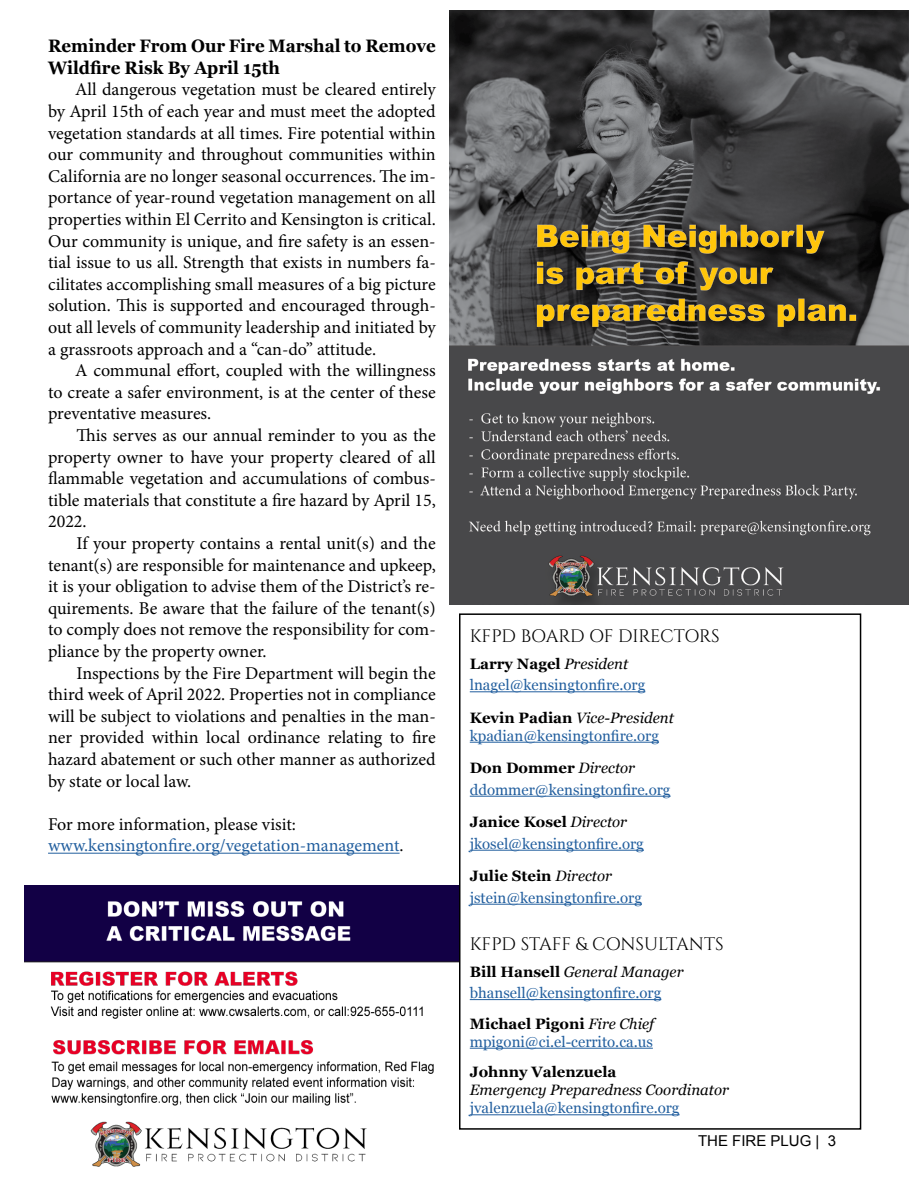
<style>
.page{position:relative;width:918px;height:1188px;background:#fff}
.page>*{position:absolute;margin:0;border:0;box-sizing:border-box;transform-origin:0 0}
.t1{font:18px/21.6px "Minion Pro";letter-spacing:-.005em;color:#000;text-align:justify}
.t2{font:18px/21.6px "Minion Pro";letter-spacing:-.005em;color:#215e9e}
.t3{font:700 18px/21.6px "Georgia";color:#000;scale:.94 1}
.t4{font:18px "Cinzel";color:#000}
.t5{font:18px "Cinzel";letter-spacing:-.02em;color:#000}
.t6{font:15px/21.6px "Georgia";color:#215e9e}
.t7{font:italic 15px "Georgia";color:#000}
.t8{font:700 15px "Georgia";color:#000}
.t9{font:15px "Arial";color:#000}
.s1{color:#000}
.s2{font-weight:700;color:#000}
.s3{font-style:italic;color:#000}
</style>
<div class="page">
<hr style="left:470px;top:691px;width:175px;height:1px;background:#215e9e">
<hr style="left:470px;top:742px;width:189px;height:1px;background:#215e9e">
<hr style="left:470px;top:796px;width:201px;height:1px;background:#215e9e">
<hr style="left:470px;top:850px;width:174px;height:1px;background:#215e9e">
<hr style="left:470px;top:904px;width:172px;height:1px;background:#215e9e">
<hr style="left:470px;top:999px;width:191px;height:1px;background:#215e9e">
<hr style="left:470px;top:1048px;width:183px;height:1px;background:#215e9e">
<hr style="left:470px;top:1114px;width:210px;height:1px;background:#215e9e">
<div style="left:459px;top:613px;width:402px;height:517px;border:2px solid #000"></div>
<hr style="left:48px;top:853px;width:352px;height:1px;background:#215e9e">
<img style="left:25px;top:885px;width:434px;height:282px">
<img style="left:449px;top:11px;width:459px;height:594px">
<p class="t3" style="left:48px;top:34px;width:414px">Reminder From Our Fire Marshal to Remove<br>Wildfire Risk By April 15th</p>
<p class="t1" style="left:48px;top:79px;width:389px;text-indent:27px">All dangerous vegetation must be cleared entirely by April 15th of each year and must meet the adopted vegetation standards at all times. Fire potential within our community and throughout communities within California are no longer seasonal occurrences. The im&shy;portance of year-round vegetation management on all properties within El Cerrito and Kensington is critical.<br>Our community is unique, and fire safety is an essen&shy;tial issue to us all. Strength that exists in numbers fa&shy;cilitates accomplishing small measures of a big picture solution. This is supported and encouraged through&shy;out all levels of community leadership and initiated by a grassroots approach and a “can-do” attitude.</p>
<p class="t1" style="left:48px;top:360px;width:389px;text-indent:27px">A communal effort, coupled with the willingness to create a safer environment, is at the center of these preventative measures.</p>
<p class="t1" style="left:48px;top:425px;width:389px;text-indent:28px">This serves as our annual reminder to you as the property owner to have your property cleared of all flammable vegetation and accumulations of combus&shy;tible materials that constitute a fire hazard by April 15, 2022.</p>
<p class="t1" style="left:48px;top:533px;width:389px;text-indent:28px">If your property contains a rental unit(s) and the tenant(s) are responsible for maintenance and upkeep, it is your obligation to advise them of the District’s re&shy;quirements. Be aware that the failure of the tenant(s) to comply does not remove the responsibility for com&shy;pliance by the property owner.</p>
<p class="t1" style="left:48px;top:662px;width:389px;text-indent:28px">Inspections by the Fire Department will begin the third week of April 2022. Properties not in compliance will be subject to violations and penalties in the man&shy;ner provided within local ordinance relating to fire hazard abatement or such other manner as authorized by state or local law.</p>
<p class="t2" style="left:48px;top:813px;width:357px"><span class="s1">For more information, please visit: </span>www.kensingtonfire.org/vegetation-management<span class="s1">.</span></p>
<p class="t5" style="left:470px;top:625px;width:251px">KFPD BOARD OF DIRECTORS</p>
<p class="t6" style="left:470px;top:652px;width:177px"><span class="s2">Larry Nagel</span> <span class="s3">President </span>lnagel@kensingtonfire.org</p>
<p class="t6" style="left:470px;top:708px;width:206px;line-height:18px"><span class="s2">Kevin Padian</span> <span class="s3">Vice-President </span>kpadian@kensingtonfire.org</p>
<p class="t6" style="left:470px;top:757px;width:202px"><span class="s2">Don Dommer</span> <span class="s3">Director </span>ddommer@kensingtonfire.org</p>
<p class="t6" style="left:470px;top:811px;width:176px"><span class="s2">Janice Kosel</span> <span class="s3">Director </span>jkosel@kensingtonfire.org</p>
<p class="t6" style="left:470px;top:865px;width:174px"><span class="s2">Julie Stein</span> <span class="s3">Director </span>jstein@kensingtonfire.org</p>
<p class="t4" style="left:470px;top:933px;width:255px">KFPD STAFF &amp; CONSULTANTS</p>
<p class="t6" style="left:470px;top:960px;width:215px"><span class="s2">Bill Hansell</span> <span class="s3">General Manager </span>bhansell@kensingtonfire.org</p>
<p class="t6" style="left:470px;top:1014px;width:186px;line-height:18px"><span class="s2">Michael Pigoni</span> <span class="s3">Fire Chief </span>mpigoni@ci.el-cerrito.ca.us</p>
<p class="t8" style="left:470px;top:1061px;width:148px">Johnny Valenzuela</p>
<p class="t7" style="left:470px;top:1079px;width:261px">Emergency Preparedness Coordinator</p>
<p class="t6" style="left:470px;top:1097px;width:211px">jvalenzuela@kensingtonfire.org</p>
<p class="t9" style="left:698px;top:1131px;width:140px">THE FIRE PLUG | 3</p>
</div>
